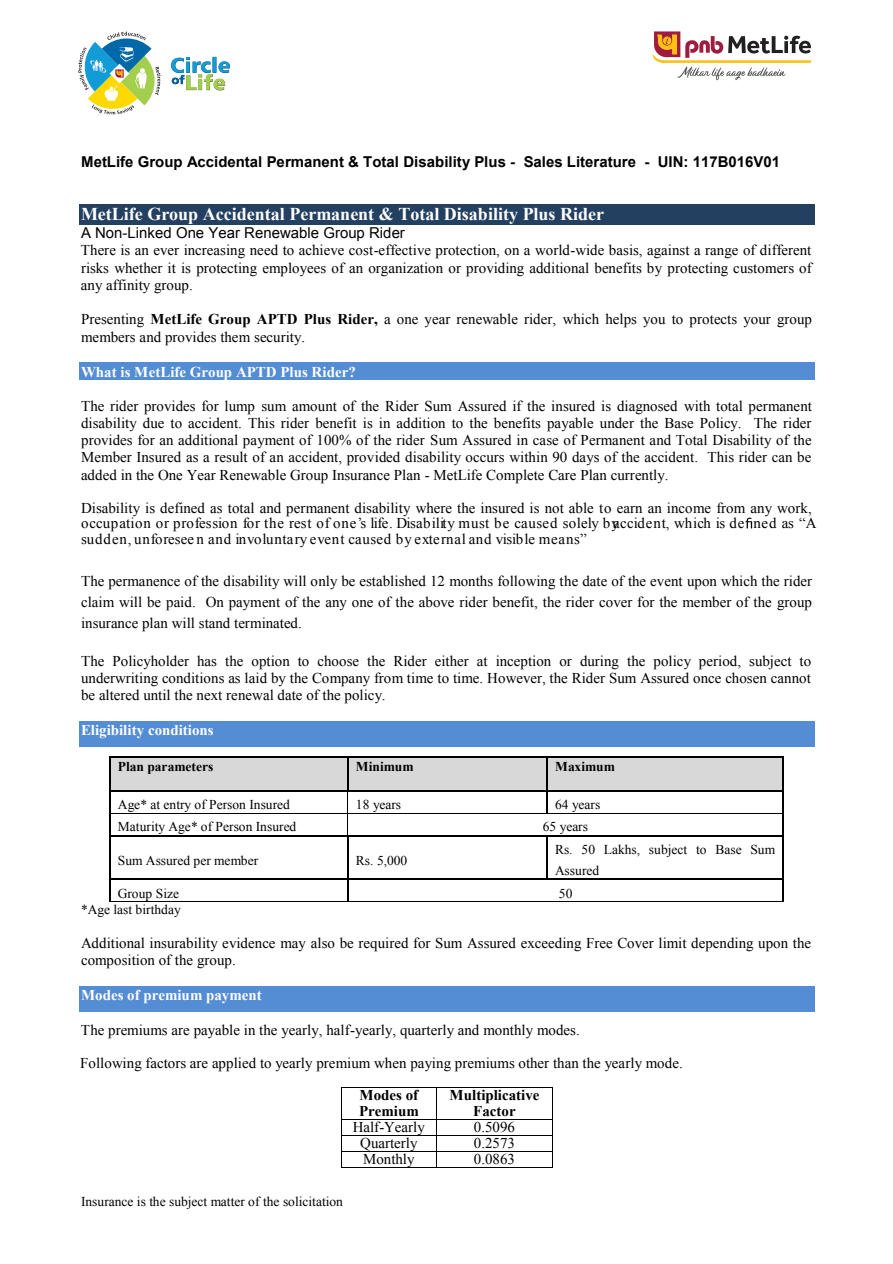
<style>
.page{position:relative;width:893px;height:1264px;background:#fff}
.page>*{position:absolute;margin:0;border:0;box-sizing:border-box;transform-origin:0 0}
.t1{font:700 18px "Times New Roman";color:#fff}
.t2{font:15px/17.2px "Times New Roman";color:#000;text-align:justify}
.t3{font:700 15px "Arial";color:#000}
.t4{font:700 15px "Times New Roman";color:#fff}
.t5{font:15px "Arial";color:#000}
.t6{font:700 15px/15.5px "Times New Roman";color:#000}
.t7{font:13.5px/21px "Times New Roman";color:#000}
.t8{font:700 13.5px "Times New Roman";color:#000}
.s1{font-weight:700}
</style>
<div class="page">
<div style="left:79px;top:204px;width:735px;height:20px;background:#244061"></div>
<div style="left:79px;top:362px;width:735px;height:18px;background:#548dd4"></div>
<svg style="left:746px;top:517px;width:6px;height:11px"></svg>
<div style="left:79px;top:721px;width:735px;height:26px;background:#548dd4"></div>
<div style="left:111px;top:757px;width:236px;height:33px;background:#d8d8d8"></div>
<div style="left:349px;top:757px;width:197px;height:33px;background:#d8d8d8"></div>
<div style="left:548px;top:757px;width:235px;height:33px;background:#d8d8d8"></div>
<hr style="left:111px;top:756px;width:236px;height:1px;background:#000">
<hr style="left:349px;top:756px;width:197px;height:1px;background:#000">
<hr style="left:548px;top:756px;width:235px;height:1px;background:#000">
<hr style="left:109px;top:757px;width:2px;height:33px;background:#000">
<hr style="left:347px;top:757px;width:2px;height:33px;background:#000">
<hr style="left:546px;top:757px;width:2px;height:33px;background:#000">
<hr style="left:783px;top:757px;width:1px;height:33px;background:#000">
<hr style="left:111px;top:790px;width:236px;height:1px;background:#000">
<hr style="left:350px;top:790px;width:196px;height:1px;background:#000">
<hr style="left:548px;top:790px;width:235px;height:1px;background:#000">
<hr style="left:109px;top:791px;width:2px;height:21px;background:#000">
<hr style="left:546px;top:791px;width:2px;height:21px;background:#000">
<hr style="left:111px;top:812px;width:236px;height:1px;background:#000">
<hr style="left:348px;top:812px;width:198px;height:1px;background:#000">
<hr style="left:547px;top:812px;width:236px;height:1px;background:#000">
<hr style="left:109px;top:813px;width:2px;height:21px;background:#000">
<hr style="left:111px;top:834px;width:236px;height:2px;background:#000">
<svg style="left:347px;top:790px;width:3px;height:46px"></svg>
<hr style="left:350px;top:834px;width:196px;height:2px;background:#000">
<hr style="left:548px;top:834px;width:235px;height:2px;background:#000">
<svg style="left:783px;top:790px;width:1px;height:46px"></svg>
<hr style="left:109px;top:836px;width:2px;height:42px;background:#000">
<hr style="left:347px;top:836px;width:2px;height:42px;background:#000">
<hr style="left:546px;top:836px;width:2px;height:42px;background:#000">
<hr style="left:783px;top:836px;width:1px;height:42px;background:#000">
<hr style="left:111px;top:878px;width:236px;height:1px;background:#000">
<hr style="left:349px;top:878px;width:197px;height:1px;background:#000">
<hr style="left:548px;top:878px;width:235px;height:1px;background:#000">
<hr style="left:109px;top:879px;width:2px;height:21px;background:#000">
<hr style="left:109px;top:900px;width:238px;height:1px;background:#000">
<hr style="left:347px;top:879px;width:2px;height:21px;background:#000">
<hr style="left:348px;top:900px;width:435px;height:1px;background:#000">
<svg style="left:783px;top:878px;width:1px;height:23px"></svg>
<div style="left:79px;top:986px;width:735px;height:26px;background:#548dd4"></div>
<hr style="left:341px;top:1086px;width:96px;height:1px;background:#000">
<hr style="left:437px;top:1086px;width:115px;height:1px;background:#000">
<hr style="left:341px;top:1087px;width:1px;height:31px;background:#000">
<hr style="left:437px;top:1087px;width:1px;height:31px;background:#000">
<hr style="left:552px;top:1087px;width:1px;height:31px;background:#000">
<hr style="left:341px;top:1118px;width:96px;height:1px;background:#000">
<hr style="left:437px;top:1118px;width:115px;height:1px;background:#000">
<hr style="left:341px;top:1134px;width:96px;height:1px;background:#000">
<hr style="left:437px;top:1134px;width:115px;height:1px;background:#000">
<hr style="left:341px;top:1150px;width:96px;height:1px;background:#000">
<hr style="left:437px;top:1150px;width:115px;height:1px;background:#000">
<svg style="left:341px;top:1119px;width:1px;height:48px"></svg>
<hr style="left:341px;top:1167px;width:96px;height:1px;background:#000">
<hr style="left:437px;top:1167px;width:115px;height:1px;background:#000">
<svg style="left:552px;top:1118px;width:1px;height:50px"></svg>
<svg style="left:171px;top:57px;width:59px;height:33px"></svg>
<svg style="left:78px;top:31px;width:83px;height:83px"></svg>
<svg style="left:652px;top:31px;width:159px;height:49px"></svg>
<p class="t3" style="left:81px;top:151px;width:701px">MetLife Group Accidental Permanent &amp; Total Disability Plus - Sales Literature - UIN: 117B016V01</p>
<p class="t1" style="left:81px;top:202px;width:525px">MetLife Group Accidental Permanent &amp; Total Disability Plus Rider</p>
<p class="t5" style="left:81px;top:223px;width:325px">A Non-Linked One Year Renewable Group Rider</p>
<p class="t2" style="left:81px;top:241px;width:732px">There is an ever increasing need to achieve cost-effective protection, on a world-wide basis, against a range of different risks whether it is protecting employees of an organization or providing additional benefits by protecting customers of any affinity group.</p>
<p class="t2" style="left:81px;top:310px;width:733px">Presenting <span class="s1">MetLife Group APTD Plus Rider,</span> a one year renewable rider, which helps you to protects your group members and provides them security.</p>
<p class="t4" style="left:81px;top:361px;width:276px">What is MetLife Group APTD Plus Rider?</p>
<p class="t2" style="left:81px;top:396px;width:732px">The rider provides for lump sum amount of the Rider Sum Assured if the insured is diagnosed with total permanent disability due to accident. This rider benefit is in addition to the benefits payable under the Base Policy. The rider provides for an additional payment of 100% of the rider Sum Assured in case of Permanent and Total Disability of the Member Insured as a result of an accident, provided disability occurs within 90 days of the accident. This rider can be added in the One Year Renewable Group Insurance Plan - MetLife Complete Care Plan currently.</p>
<p class="t2" style="left:81px;top:500px;width:737px;line-height:15.6px;text-align:left">Disability is defined as total and permanent disability where the insured is not able to earn an income from any work, occupation or profession for the rest of one’s life. Disability must be caused solely byaccident, which is de ned as “A sudden, unforesee n and involuntary event caused by external and visible means”</p>
<p class="t2" style="left:81px;top:570px;width:733px;line-height:21px">The permanence of the disability will only be established 12 months following the date of the event upon which the rider claim will be paid. On payment of the any one of the above rider benefit, the rider cover for the member of the group insurance plan will stand terminated.</p>
<p class="t2" style="left:81px;top:652px;width:732px">The Policyholder has the option to choose the Rider either at inception or during the policy period, subject to underwriting conditions as laid by the Company from time to time. However, the Rider Sum Assured once chosen cannot be altered until the next renewal date of the policy.</p>
<p class="t4" style="left:81px;top:719px;width:134px">Eligibility conditions</p>
<p class="t8" style="left:118px;top:756px;width:97px">Plan parameters</p>
<p class="t8" style="left:356px;top:756px;width:59px">Minimum</p>
<p class="t8" style="left:555px;top:756px;width:61px">Maximum</p>
<p class="t7" style="left:118px;top:793px;width:173px">Age* at entry of Person Insured</p>
<p class="t7" style="left:356px;top:793px;width:47px">18 years</p>
<p class="t7" style="left:555px;top:793px;width:47px">64 years</p>
<p class="t7" style="left:118px;top:816px;width:180px">Maturity Age* of Person Insured</p>
<p class="t7" style="left:543px;top:816px;width:47px">65 years</p>
<p class="t7" style="left:118px;top:849px;width:142px">Sum Assured per member</p>
<p class="t7" style="left:356px;top:849px;width:53px">Rs. 5,000</p>
<p class="t7" style="left:555px;top:838px;width:222px">Rs. 50 Lakhs, subject to Base Sum<br>Assured</p>
<p class="t7" style="left:118px;top:882px;width:63px">Group Size</p>
<p class="t7" style="left:559px;top:882px;width:15px">50</p>
<p class="t7" style="left:81px;top:898px;width:101px">*Age last birthday</p>
<p class="t2" style="left:81px;top:934px;width:732px">Additional insurability evidence may also be required for Sum Assured exceeding Free Cover limit depending upon the composition of the group.</p>
<p class="t4" style="left:81px;top:984px;width:182px">Modes of premium payment</p>
<p class="t2" style="left:81px;top:1020px;width:500px">The premiums are payable in the yearly, half-yearly, quarterly and monthly modes.</p>
<p class="t2" style="left:80px;top:1054px;width:604px">Following factors are applied to yearly premium when paying premiums other than the yearly mode.</p>
<p class="t6" style="left:359px;top:1086px;width:61px">Modes of<br>Premium</p>
<p class="t6" style="left:450px;top:1086px;width:92px;text-align:center">Multiplicative<br>Factor</p>
<p class="t2" style="left:353px;top:1117px;width:74px">Half-Yearly</p>
<p class="t2" style="left:474px;top:1117px;width:43px">0.5096</p>
<p class="t2" style="left:360px;top:1133px;width:59px">Quarterly</p>
<p class="t2" style="left:474px;top:1133px;width:43px">0.2573</p>
<p class="t2" style="left:363px;top:1150px;width:53px">Monthly</p>
<p class="t2" style="left:474px;top:1150px;width:43px">0.0863</p>
<p class="t7" style="left:81px;top:1190px;width:264px">Insurance is the subject matter of the solicitation</p>
</div>
